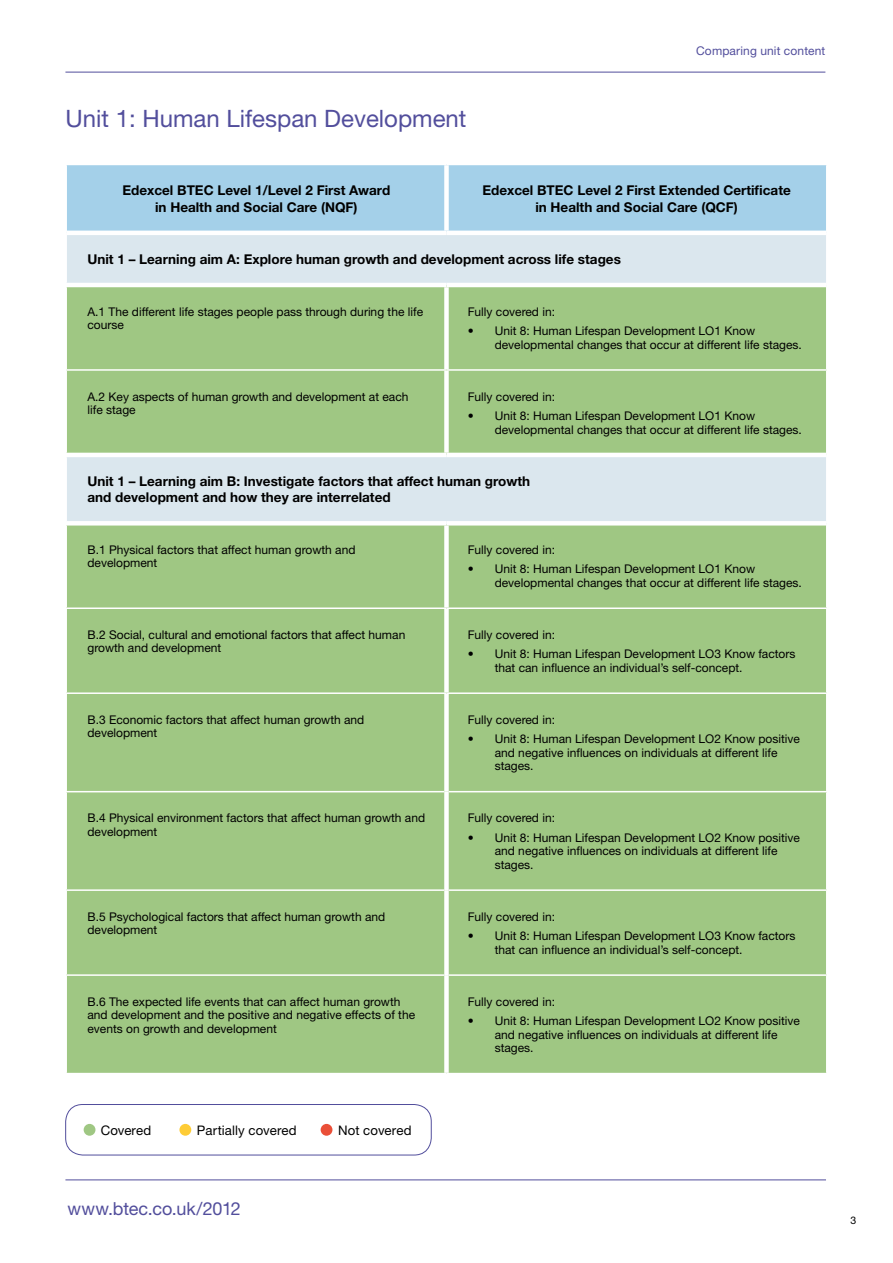
<style>
.page{position:relative;width:893px;height:1263px;background:#fff}
.page>*{position:absolute;margin:0;border:0;box-sizing:border-box;transform-origin:0 0}
.t1{font:24px "Helvetica Neue LT Std";color:#524e9c}
.t2{font:18px "Helvetica Neue";letter-spacing:-.005em;color:#524e9c}
.t3{font:700 13.5px/16.2px "Helvetica Neue LT Std";color:#000;text-align:center}
.t4{font:13.2px "Helvetica Neue";letter-spacing:.01em;color:#000}
.t5{font:12px/13.5px "Helvetica Neue";color:#000}
.t6{font:12px "Helvetica Neue";letter-spacing:.015em;color:#524e9c}
.t7{font:10.5px "Helvetica Neue LT Std";color:#000}
</style>
<div class="page">
<hr style="left:65px;top:72px;width:760px;height:1px;background:#524e9c">
<hr style="left:65px;top:1179px;width:761px;height:1px;background:#524e9c">
<div style="left:65px;top:1104px;width:366px;height:51px;border:1px solid #524e9c;border-radius:17px"></div>
<div style="left:84px;top:1124px;width:11px;height:12px;background:#9fc783;border-radius:50%"></div>
<div style="left:321px;top:1124px;width:11px;height:12px;background:#ea4f38;border-radius:50%"></div>
<div style="left:179px;top:1124px;width:12px;height:12px;background:#fecc36;border-radius:50%"></div>
<div style="left:67px;top:165px;width:759px;height:66px;background:#a4d0e9"></div>
<div style="left:66px;top:233px;width:761px;height:52px;background:#dbe7ee"></div>
<div style="left:67px;top:287px;width:759px;height:786px;background:#9fc783"></div>
<div style="left:66px;top:455px;width:761px;height:68px;background:#dbe7ee"></div>
<hr style="left:65px;top:791px;width:379px;height:1px;background:#fff">
<hr style="left:449px;top:791px;width:378px;height:1px;background:#fff">
<hr style="left:65px;top:889px;width:379px;height:2px;background:#fff">
<hr style="left:449px;top:889px;width:378px;height:2px;background:#fff">
<hr style="left:65px;top:974px;width:379px;height:2px;background:#fff">
<hr style="left:449px;top:974px;width:378px;height:2px;background:#fff">
<hr style="left:65px;top:453px;width:381px;height:4px;background:#fff">
<hr style="left:446px;top:453px;width:380px;height:4px;background:#fff">
<hr style="left:65px;top:521px;width:381px;height:4px;background:#fff">
<hr style="left:446px;top:521px;width:380px;height:4px;background:#fff">
<hr style="left:65px;top:283px;width:381px;height:4px;background:#fff">
<hr style="left:446px;top:283px;width:380px;height:4px;background:#fff">
<div style="left:444px;top:287px;width:5px;height:82px;background:#fff"></div>
<div style="left:444px;top:371px;width:5px;height:82px;background:#fff"></div>
<div style="left:444px;top:525px;width:5px;height:82px;background:#fff"></div>
<div style="left:444px;top:609px;width:5px;height:83px;background:#fff"></div>
<div style="left:444px;top:694px;width:5px;height:98px;background:#fff"></div>
<div style="left:444px;top:792px;width:5px;height:98px;background:#fff"></div>
<div style="left:444px;top:890px;width:5px;height:85px;background:#fff"></div>
<div style="left:444px;top:975px;width:5px;height:98px;background:#fff"></div>
<hr style="left:65px;top:369px;width:381px;height:2px;background:#fff">
<hr style="left:446px;top:369px;width:381px;height:2px;background:#fff">
<hr style="left:65px;top:607px;width:381px;height:2px;background:#fff">
<hr style="left:446px;top:607px;width:381px;height:2px;background:#fff">
<hr style="left:65px;top:692px;width:381px;height:2px;background:#fff">
<hr style="left:446px;top:692px;width:381px;height:2px;background:#fff">
<hr style="left:65px;top:233px;width:2px;height:50px;background:#fff">
<hr style="left:65px;top:457px;width:2px;height:64px;background:#fff">
<div style="left:444px;top:165px;width:5px;height:66px;background:#fff"></div>
<hr style="left:826px;top:233px;width:1px;height:52px;background:#fff">
<hr style="left:826px;top:455px;width:1px;height:68px;background:#fff">
<hr style="left:67px;top:231px;width:379px;height:4px;background:#fff">
<hr style="left:446px;top:231px;width:380px;height:4px;background:#fff">
<h1 class="t1" style="left:65px;top:104px;width:403px">Unit 1: Human Lifespan Development</h1>
<p class="t6" style="left:696px;top:44px;width:131px">Comparing unit content</p>
<p class="t3" style="left:122px;top:182px;width:269px">Edexcel BTEC Level 1/Level 2 First Award in Health and Social Care (NQF)</p>
<p class="t3" style="left:482px;top:182px;width:310px">Edexcel BTEC Level 2 First Extended Certificate in Health and Social Care (QCF)</p>
<p class="t3" style="left:87px;top:251px;width:535px">Unit 1 – Learning aim A: Explore human growth and development across life stages</p>
<p class="t5" style="left:87px;top:304px;width:337px">A.1 The different life stages people pass through during the life course</p>
<p class="t5" style="left:468px;top:304px;width:89px">Fully covered in:</p>
<p class="t5" style="left:495px;top:324px;width:309px;text-indent:-27px">• Unit 8: Human Lifespan Development LO1 Know developmental changes that occur at different life stages.</p>
<p class="t5" style="left:87px;top:389px;width:322px">A.2 Key aspects of human growth and development at each life stage</p>
<p class="t5" style="left:468px;top:389px;width:89px">Fully covered in:</p>
<p class="t5" style="left:495px;top:409px;width:309px;text-indent:-27px">• Unit 8: Human Lifespan Development LO1 Know developmental changes that occur at different life stages.</p>
<p class="t3" style="left:87px;top:473px;width:444px;text-align:left">Unit 1 – Learning aim B: Investigate factors that affect human growth and development and how they are interrelated</p>
<p class="t5" style="left:87px;top:543px;width:270px">B.1 Physical factors that affect human growth and development</p>
<p class="t5" style="left:468px;top:543px;width:89px">Fully covered in:</p>
<p class="t5" style="left:495px;top:562px;width:309px;text-indent:-27px">• Unit 8: Human Lifespan Development LO1 Know developmental changes that occur at different life stages.</p>
<p class="t5" style="left:87px;top:628px;width:319px">B.2 Social, cultural and emotional factors that affect human growth and development</p>
<p class="t5" style="left:468px;top:628px;width:89px">Fully covered in:</p>
<p class="t5" style="left:495px;top:647px;width:302px;text-indent:-27px">• Unit 8: Human Lifespan Development LO3 Know factors that can influence an individual’s self-concept.</p>
<p class="t5" style="left:87px;top:713px;width:278px">B.3 Economic factors that affect human growth and development</p>
<p class="t5" style="left:468px;top:713px;width:89px">Fully covered in:</p>
<p class="t5" style="left:495px;top:732px;width:307px;text-indent:-27px">• Unit 8: Human Lifespan Development LO2 Know positive and negative influences on individuals at different life stages.</p>
<p class="t5" style="left:87px;top:811px;width:339px">B.4 Physical environment factors that affect human growth and development</p>
<p class="t5" style="left:468px;top:811px;width:89px">Fully covered in:</p>
<p class="t5" style="left:495px;top:831px;width:307px;text-indent:-27px">• Unit 8: Human Lifespan Development LO2 Know positive and negative influences on individuals at different life stages.</p>
<p class="t5" style="left:87px;top:910px;width:299px">B.5 Psychological factors that affect human growth and development</p>
<p class="t5" style="left:468px;top:910px;width:89px">Fully covered in:</p>
<p class="t5" style="left:495px;top:929px;width:302px;text-indent:-27px">• Unit 8: Human Lifespan Development LO3 Know factors that can influence an individual’s self-concept.</p>
<p class="t5" style="left:87px;top:994px;width:329px">B.6 The expected life events that can affect human growth and development and the positive and negative effects of the events on growth and development</p>
<p class="t5" style="left:468px;top:994px;width:89px">Fully covered in:</p>
<p class="t5" style="left:495px;top:1014px;width:307px;text-indent:-27px">• Unit 8: Human Lifespan Development LO2 Know positive and negative influences on individuals at different life stages.</p>
<p class="t4" style="left:101px;top:1122px;width:52px">Covered</p>
<p class="t4" style="left:197px;top:1122px;width:101px">Partially covered</p>
<p class="t4" style="left:338px;top:1122px;width:75px">Not covered</p>
<h2 class="t2" style="left:68px;top:1198px;width:175px">www.btec.co.uk/2012</h2>
<p class="t7" style="left:850px;top:1214px;width:7px">3</p>
</div>
